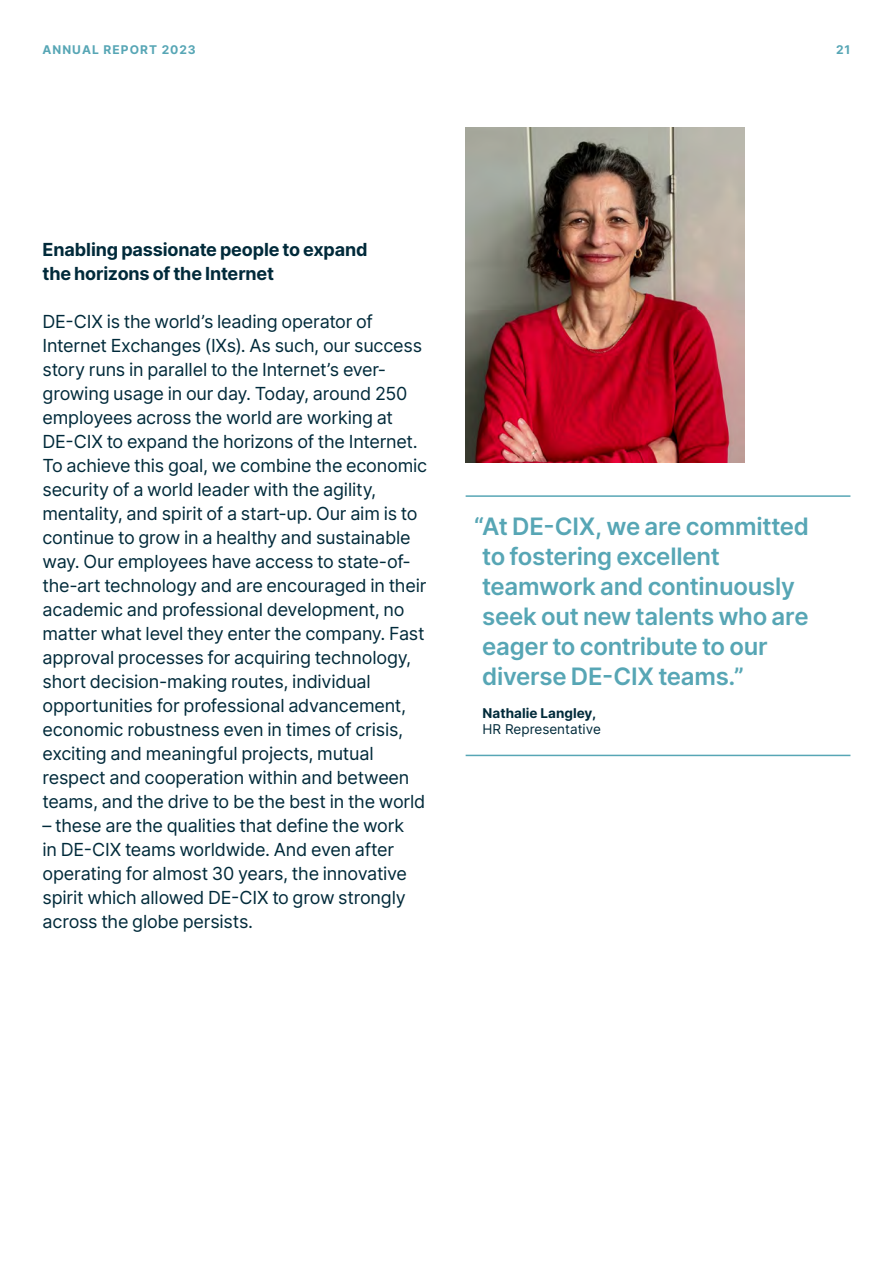
<style>
.page{position:relative;width:893px;height:1263px;background:#fff}
.page>*{position:absolute;margin:0;border:0;box-sizing:border-box;transform-origin:0 0}
.t1{font:600 24px/30px "Inter";letter-spacing:-.01em;color:#57a6b5}
.t2{font:18px/24px "Inter";letter-spacing:-.01em;color:#002a3a}
.t3{font:700 18px/24px "Inter";letter-spacing:-.01em;color:#002a3a}
.t4{font:700 13.5px "Inter";color:#002a3a}
.t5{font:13.5px "Inter";color:#002a3a}
.t6{font:700 12px "Inter";letter-spacing:.085em;color:#57a6b5}
</style>
<div class="page">
<hr style="left:0;top:0;width:1px;height:1263px;background:#f0f7f8">
<img style="left:466px;top:128px;width:278px;height:334px">
<hr style="left:466px;top:755px;width:384px;height:1px;background:#57a6b5">
<hr style="left:466px;top:495px;width:384px;height:2px;background:#57a6b5">
<p class="t6" style="left:43px;top:41px;width:155px">ANNUAL REPORT 2023</p>
<p class="t6" style="left:836px;top:41px;width:16px">21</p>
<p class="t3" style="left:43px;top:237px;width:327px">Enabling passionate people to expand the horizons of the Internet</p>
<p class="t2" style="left:43px;top:309px;width:386px">DE-CIX is the world’s leading operator of Internet Exchanges (IXs). As such, our success story runs in parallel to the Internet’s ever&shy;growing usage in our day. Today, around 250 employees across the world are working at DE-CIX to expand the horizons of the Internet.<br>To achieve this goal, we combine the economic security of a world leader with the agility, mentality, and spirit of a start-up. Our aim is to continue to grow in a healthy and sustainable way. Our employees have access to state-of&shy;the-art technology and are encouraged in their academic and professional development, no matter what level they enter the company. Fast approval processes for acquiring technology, short decision-making routes, individual opportunities for professional advancement, economic robustness even in times of crisis, exciting and meaningful projects, mutual respect and cooperation within and between teams, and the drive to be the best in the world</p>
<p class="t2" style="left:43px;top:813px;width:366px">– these are the qualities that define the work in DE-CIX teams worldwide. And even after operating for almost 30 years, the innovative spirit which allowed DE-CIX to grow strongly across the globe persists.</p>
<h1 class="t1" style="left:482px;top:510px;width:328px;text-indent:-8px">“At DE-CIX, we are committed to fostering excellent teamwork and continuously seek out new talents who are eager to contribute to our diverse DE-CIX teams.”</h1>
<p class="t4" style="left:483px;top:703px;width:115px">Nathalie Langley,</p>
<p class="t5" style="left:483px;top:719px;width:120px">HR Representative</p>
</div>
